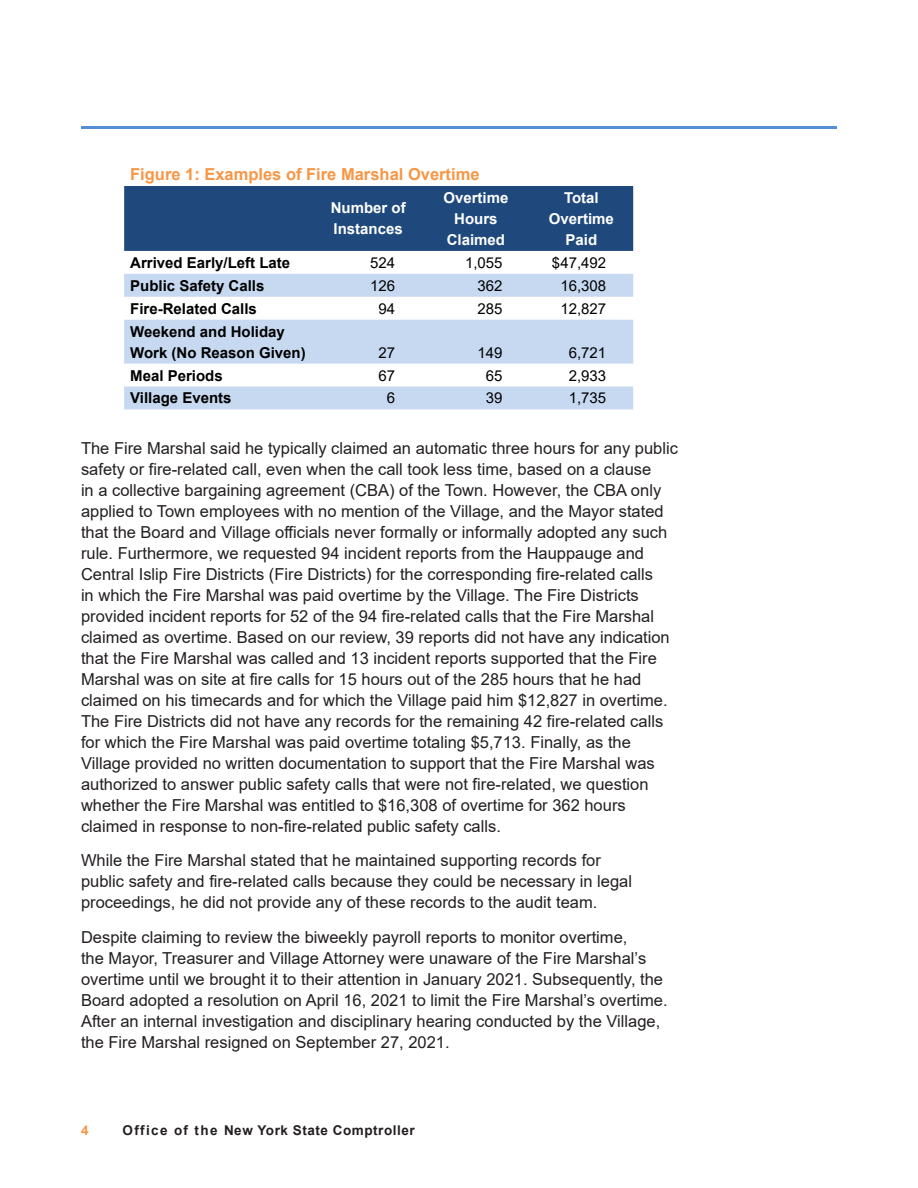
<style>
.page{position:relative;width:918px;height:1188px;background:#fff}
.page>*{position:absolute;margin:0;border:0;box-sizing:border-box;transform-origin:0 0}
.Body_Text{font:16.5px/21px "Arial";color:#231f20}
._7_Figures{font:700 16.5px "Arial";color:#f79646}
._7_Figures-2{font:700 15px/21px "Arial";color:#000}
._7_Figures-3{font:15px "Arial";color:#000}
._7_Figures-4{font:700 15px/21px "Arial";color:#fff;text-align:center}
.t1{font:700 13.5px "Arial";letter-spacing:.04em;color:#231f20}
.t2{font:700 13.5px "Arial";color:#f79646}
</style>
<div class="page">
<hr style="left:81px;top:126px;width:756px;height:3px;background:#558ed5">
<div style="left:124px;top:186px;width:509px;height:65px;background:#1f497d"></div>
<svg style="left:124px;top:274px;width:509px;height:135px;fill:#c6d9f1"></svg>
<p class="_7_Figures" style="left:130px;top:163px;width:351px">Figure 1: Examples of Fire Marshal Overtime</p>
<p class="_7_Figures-4" style="left:331px;top:198px;width:77px;text-align:left">Number of<br>Instances</p>
<p class="_7_Figures-4" style="left:443px;top:187px;width:67px">Overtime<br>Hours<br>Claimed</p>
<p class="_7_Figures-4" style="left:549px;top:187px;width:67px">Total<br>Overtime<br>Paid</p>
<p class="_7_Figures-2" style="left:130px;top:252px;width:162px">Arrived Early/Left Late</p>
<p class="_7_Figures-3" style="left:370px;top:252px;width:27px">524</p>
<p class="_7_Figures-3" style="left:465px;top:252px;width:39px">1,055</p>
<p class="_7_Figures-3" style="left:552px;top:252px;width:56px">$47,492</p>
<p class="_7_Figures-2" style="left:130px;top:275px;width:136px">Public Safety Calls</p>
<p class="_7_Figures-3" style="left:370px;top:275px;width:27px">126</p>
<p class="_7_Figures-3" style="left:478px;top:275px;width:27px">362</p>
<p class="_7_Figures-3" style="left:560px;top:275px;width:47px">16,308</p>
<p class="_7_Figures-2" style="left:130px;top:298px;width:128px">Fire-Related Calls</p>
<p class="_7_Figures-3" style="left:378px;top:298px;width:18px">94</p>
<p class="_7_Figures-3" style="left:478px;top:298px;width:27px">285</p>
<p class="_7_Figures-3" style="left:560px;top:298px;width:47px">12,827</p>
<p class="_7_Figures-2" style="left:130px;top:321px;width:177px">Weekend and Holiday<br>Work (No Reason Given)</p>
<p class="_7_Figures-3" style="left:378px;top:342px;width:18px">27</p>
<p class="_7_Figures-3" style="left:478px;top:342px;width:27px">149</p>
<p class="_7_Figures-3" style="left:569px;top:342px;width:39px">6,721</p>
<p class="_7_Figures-2" style="left:130px;top:365px;width:94px">Meal Periods</p>
<p class="_7_Figures-3" style="left:378px;top:365px;width:18px">67</p>
<p class="_7_Figures-3" style="left:486px;top:365px;width:18px">65</p>
<p class="_7_Figures-3" style="left:569px;top:365px;width:39px">2,933</p>
<p class="_7_Figures-2" style="left:130px;top:388px;width:103px">Village Events</p>
<p class="_7_Figures-3" style="left:387px;top:388px;width:10px">6</p>
<p class="_7_Figures-3" style="left:486px;top:388px;width:18px">39</p>
<p class="_7_Figures-3" style="left:569px;top:388px;width:39px">1,735</p>
<p class="Body_Text" style="left:81px;top:437px;width:598px">The Fire Marshal said he typically claimed an automatic three hours for any public safety or fire-related call, even when the call took less time, based on a clause<br>in a collective bargaining agreement (CBA) of the Town. However, the CBA only applied to Town employees with no mention of the Village, and the Mayor stated that the Board and Village officials never formally or informally adopted any such rule. Furthermore, we requested 94 incident reports from the Hauppauge and Central Islip Fire Districts (Fire Districts) for the corresponding fire-related calls<br>in which the Fire Marshal was paid overtime by the Village. The Fire Districts provided incident reports for 52 of the 94 fire-related calls that the Fire Marshal claimed as overtime. Based on our review, 39 reports did not have any indication that the Fire Marshal was called and 13 incident reports supported that the Fire Marshal was on site at fire calls for 15 hours out of the 285 hours that he had claimed on his timecards and for which the Village paid him $12,827 in overtime.<br>The Fire Districts did not have any records for the remaining 42 fire-related calls for which the Fire Marshal was paid overtime totaling $5,713. Finally, as the Village provided no written documentation to support that the Fire Marshal was authorized to answer public safety calls that were not fire-related, we question whether the Fire Marshal was entitled to $16,308 of overtime for 362 hours claimed in response to non-fire-related public safety calls.</p>
<p class="Body_Text" style="left:81px;top:850px;width:553px">While the Fire Marshal stated that he maintained supporting records for public safety and fire-related calls because they could be necessary in legal proceedings, he did not provide any of these records to the audit team.</p>
<p class="Body_Text" style="left:81px;top:926px;width:588px">Despite claiming to review the biweekly payroll reports to monitor overtime,<br>the Mayor, Treasurer and Village Attorney were unaware of the Fire Marshal’s overtime until we brought it to their attention in January 2021. Subsequently, the Board adopted a resolution on April 16, 2021 to limit the Fire Marshal’s overtime.<br>After an internal investigation and disciplinary hearing conducted by the Village, the Fire Marshal resigned on September 27, 2021.</p>
<p class="t2" style="left:81px;top:1121px;width:9px">4</p>
<p class="t1" style="left:123px;top:1121px;width:294px">Office of the New York State Comptroller</p>
</div>
